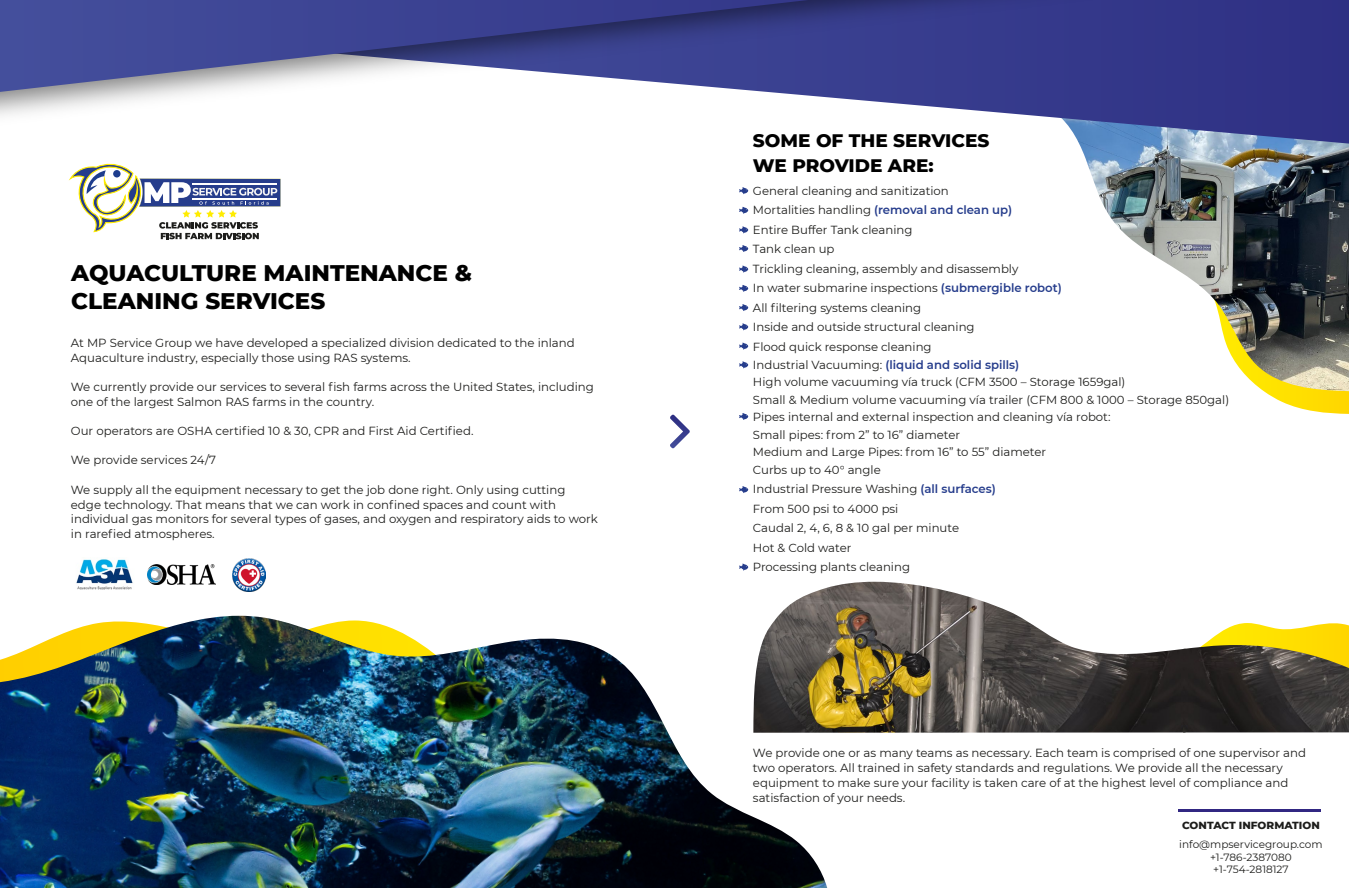
<style>
.page{position:relative;width:1349px;height:888px;background:#fff}
.page>*{position:absolute;margin:0;border:0;box-sizing:border-box;transform-origin:0 0}
.t1{font:800 23.05px/27.6px "Montserrat";color:#000}
.t2{font:800 18.5px/24.5px "Montserrat";color:#000}
.t3{font:11.75px/14.7px "Montserrat";color:#1d1d1b}
.t4{font:11.7px/19.5px "Montserrat";color:#1d1d1b}
.t5{font:10.5px/12.4px "Montserrat";color:#1d1d1b;text-align:center}
.t6{font:800 10.5px "Montserrat";color:#1d1d1b}
.s1{font-weight:600;color:#263d8c}
</style>
<div class="page">
<svg style="left:1263px;top:391px;width:86px;height:23px"></svg>
<img style="left:1079px;top:143px;width:270px;height:248px">
<svg style="left:739px;top:187px;width:9px;height:7px"></svg>
<svg style="left:739px;top:207px;width:9px;height:7px"></svg>
<svg style="left:739px;top:226px;width:9px;height:7px"></svg>
<svg style="left:739px;top:245px;width:9px;height:7px"></svg>
<svg style="left:739px;top:265px;width:9px;height:7px"></svg>
<svg style="left:739px;top:285px;width:9px;height:7px"></svg>
<svg style="left:739px;top:304px;width:9px;height:7px"></svg>
<svg style="left:739px;top:323px;width:9px;height:7px"></svg>
<svg style="left:739px;top:342px;width:9px;height:7px"></svg>
<svg style="left:739px;top:361px;width:9px;height:7px"></svg>
<svg style="left:739px;top:413px;width:9px;height:7px"></svg>
<svg style="left:739px;top:486px;width:9px;height:7px"></svg>
<svg style="left:739px;top:563px;width:9px;height:7px"></svg>
<svg style="left:1204px;top:623px;width:145px;height:21px"></svg>
<svg style="left:69px;top:163px;width:212px;height:76px"></svg>
<svg style="left:1076px;top:138px;width:273px;height:5px"></svg>
<img style="left:0;top:0;width:1349px;height:138px">
<svg style="left:0;top:0;width:808px;height:92px;background:#5c63a0"></svg>
<svg style="left:670px;top:414px;width:20px;height:34px"></svg>
<hr style="left:1178px;top:808px;width:142px;height:3px;background:#312782">
<img style="left:0;top:615px;width:827px;height:272px">
<img style="left:753px;top:581px;width:430px;height:151px">
<img style="left:1183px;top:644px;width:166px;height:88px">
<img style="left:76px;top:559px;width:57px;height:31px">
<img style="left:147px;top:564px;width:68px;height:20px">
<img style="left:232px;top:558px;width:33px;height:33px">
<h1 class="t1" style="left:71px;top:257px;width:402px">AQUACULTURE MAINTENANCE &amp;<br>CLEANING SERVICES</h1>
<p class="t3" style="left:71px;top:335px;width:505px">At MP Service Group we have developed a specialized division dedicated to the inland<br>Aquaculture industry, especially those using RAS systems.</p>
<p class="t3" style="left:71px;top:379px;width:524px">We currently provide our services to several fish farms across the United States, including one of the largest Salmon RAS farms in the country.</p>
<p class="t3" style="left:71px;top:423px;width:404px">Our operators are OSHA certified 10 &amp; 30, CPR and First Aid Certified.</p>
<p class="t3" style="left:71px;top:452px;width:147px">We provide services 24/7</p>
<p class="t3" style="left:71px;top:482px;width:528px">We supply all the equipment necessary to get the job done right. Only using cutting edge technology. That means that we can work in confined spaces and count with individual gas monitors for several types of gases, and oxygen and respiratory aids to work in rarefied atmospheres.</p>
<h2 class="t2" style="left:753px;top:127px;width:238px">SOME OF THE SERVICES<br>WE PROVIDE ARE:</h2>
<p class="t4" style="left:753px;top:180px;width:310px">General cleaning and sanitization<br>Mortalities handling <span class="s1">(removal and clean up)<br></span>Entire Buffer Tank cleaning<br>Tank clean up<br>Trickling cleaning, assembly and disassembly<br>In water submarine inspections <span class="s1">(submergible robot)<br></span>All filtering systems cleaning<br>Inside and outside structural cleaning<br>Flood quick response cleaning</p>
<p class="t4" style="left:753px;top:355px;width:478px;line-height:17.5px">Industrial Vacuuming: <span class="s1">(liquid and solid spills)<br></span>High volume vacuuming vía truck (CFM 3500 – Storage 1659gal)<br>Small &amp; Medium volume vacuuming vía trailer (CFM 800 &amp; 1000 – Storage 850gal)<br>Pipes internal and external inspection and cleaning vía robot:<br>Small pipes: from 2” to 16” diameter<br>Medium and Large Pipes: from 16” to 55” diameter<br>Curbs up to 40° angle</p>
<p class="t4" style="left:753px;top:478px;width:244px">Industrial Pressure Washing <span class="s1">(all surfaces)<br></span>From 500 psi to 4000 psi<br>Caudal 2, 4, 6, 8 &amp; 10 gal per minute<br>Hot &amp; Cold water<br>Processing plants cleaning</p>
<p class="t3" style="left:753px;top:745px;width:554px">We provide one or as many teams as necessary. Each team is comprised of one supervisor and two operators. All trained in safety standards and regulations. We provide all the necessary equipment to make sure your facility is taken care of at the highest level of compliance and satisfaction of your needs.</p>
<p class="t6" style="left:1182px;top:817px;width:139px">CONTACT INFORMATION</p>
<p class="t5" style="left:1179px;top:837px;width:145px">info@mpservicegroup.com +1-786-2387080 +1-754-2818127</p>
</div>
